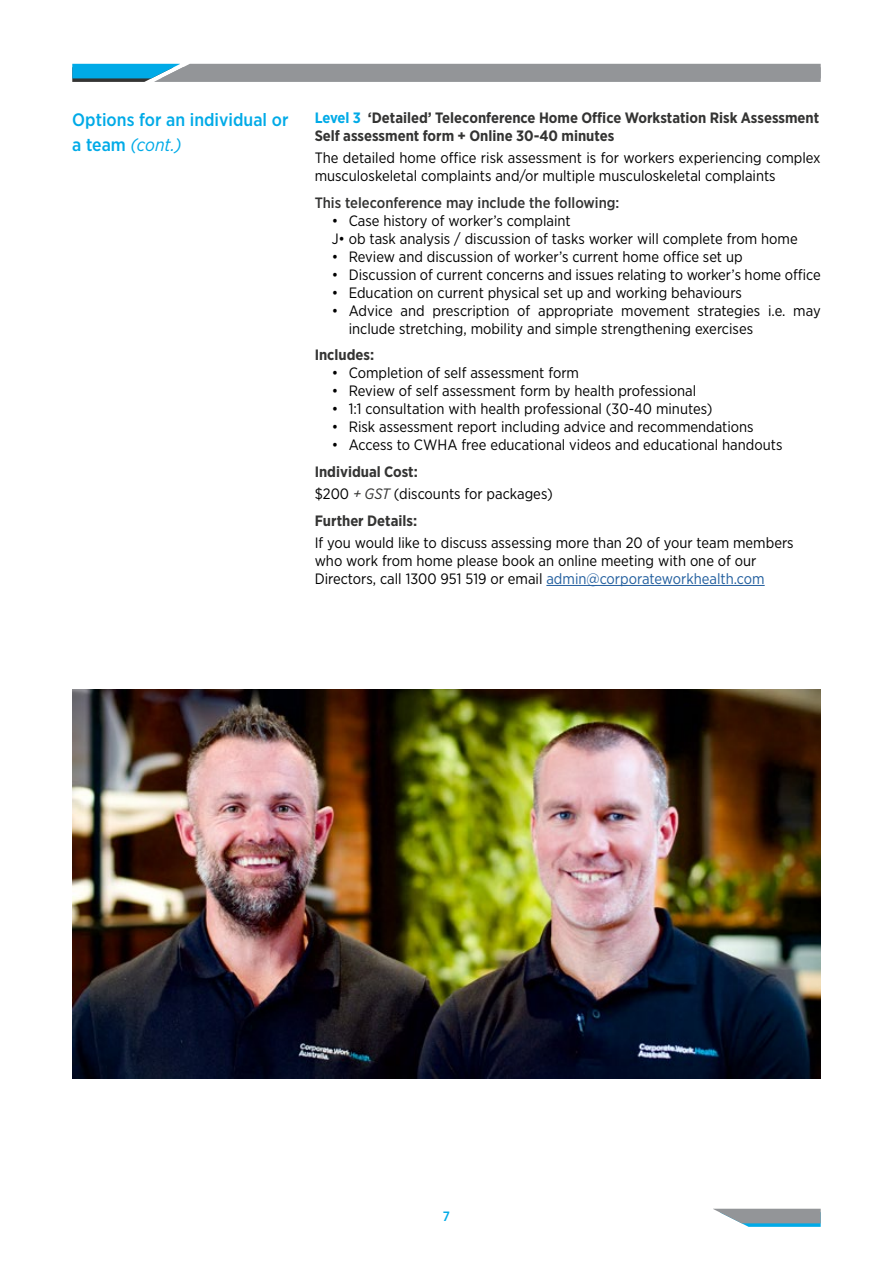
<style>
.page{position:relative;width:893px;height:1263px;background:#fff}
.page>*{position:absolute;margin:0;border:0;box-sizing:border-box;transform-origin:0 0}
.t1{font:500 18px/25.5px "Gotham Narrow";color:#00aae7}
.t2{font:15px/18px "Gotham Narrow";color:#000}
.t3{font:700 15px/18px "Gotham Narrow";color:#343433}
.t4{font:500 15px "Gotham Narrow";color:#343433}
.t5{font:500 13.5px "Gotham Narrow";color:#00aae7}
.s1{font-weight:400;font-style:italic}
.s2{color:#00aae7}
.s3{font-weight:700;color:#343433}
.s4{font-style:italic;color:#343433}
.s5{color:#215e9e}
</style>
<div class="page">
<svg style="left:713px;top:1209px;width:108px;height:18px"></svg>
<img style="left:72px;top:690px;width:749px;height:388px">
<hr style="left:546px;top:585px;width:219px;height:1px;background:#215e9e">
<svg style="left:72px;top:64px;width:749px;height:18px;background:#84969f"></svg>
<p class="t1" style="left:72px;top:106px;width:218px">Options for an individual or a team <span class="s1">(cont.)</span></p>
<p class="t3" style="left:315px;top:109px;width:506px"><span class="s2">Level 3</span> ‘Detailed’ Teleconference Home Office Workstation Risk Assessment<br>Self assessment form + Online 30-40 minutes</p>
<p class="t2" style="left:315px;top:149px;width:507px">The detailed home office risk assessment is for workers experiencing complex musculoskeletal complaints and/or multiple musculoskeletal complaints</p>
<p class="t4" style="left:315px;top:193px;width:306px">This teleconference may include the following:</p>
<p class="t2" style="left:332px;top:211px;width:467px">• Case history of worker’s complaint<br>J• ob task analysis / discussion of tasks worker will complete from home</p>
<p class="t2" style="left:332px;top:247px;width:412px">• Review and discussion of worker’s current home office set up</p>
<p class="t2" style="left:332px;top:265px;width:490px">• Discussion of current concerns and issues relating to worker’s home office</p>
<p class="t2" style="left:332px;top:283px;width:412px">• Education on current physical set up and working behaviours</p>
<p class="t2" style="left:349px;top:301px;width:473px;text-indent:-17px">• Advice and prescription of appropriate movement strategies i.e. may include stretching, mobility and simple strengthening exercises</p>
<p class="t3" style="left:315px;top:346px;width:61px">Includes:</p>
<p class="t2" style="left:332px;top:364px;width:249px">• Completion of self assessment form</p>
<p class="t2" style="left:332px;top:382px;width:366px">• Review of self assessment form by health professional</p>
<p class="t2" style="left:332px;top:400px;width:382px">• 1:1 consultation with health professional (30-40 minutes)</p>
<p class="t2" style="left:332px;top:418px;width:424px">• Risk assessment report including advice and recommendations</p>
<p class="t2" style="left:332px;top:436px;width:452px">• Access to CWHA free educational videos and educational handouts</p>
<p class="t2" style="left:315px;top:460px;width:240px;line-height:22.2px"><span class="s3">Individual Cost:<br></span>$200 <span class="s4">+ GST</span> (discounts for packages)</p>
<p class="t3" style="left:315px;top:511px;width:104px">Further Details:</p>
<p class="t2" style="left:315px;top:533px;width:480px">If you would like to discuss assessing more than 20 of your team members who work from home please book an online meeting with one of our<br>Directors, call 1300 951 519 or email <span class="s5">admin@corporateworkhealth.com</span></p>
<p class="t5" style="left:443px;top:1207px;width:9px">7</p>
</div>
